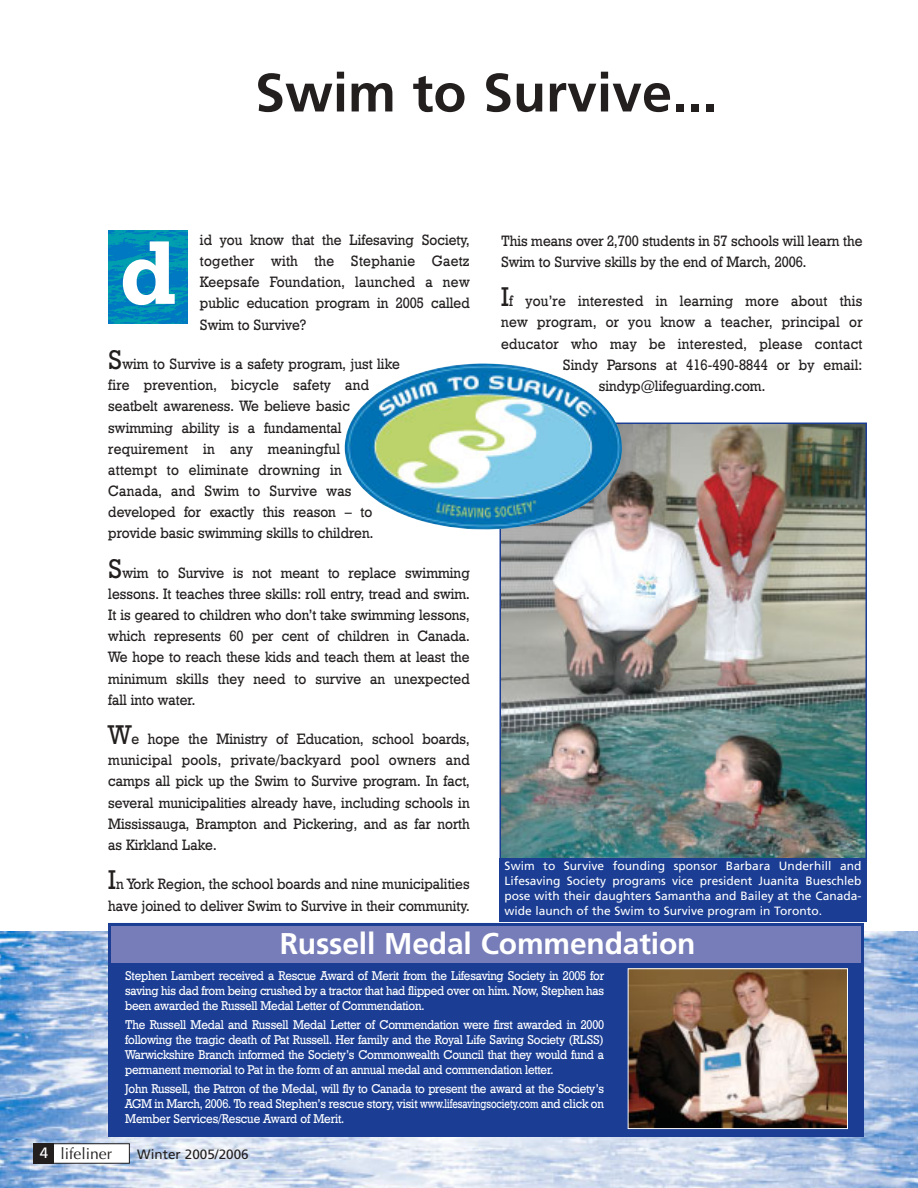
<style>
.page{position:relative;width:918px;height:1188px;background:#fff}
.page>*{position:absolute;margin:0;border:0;box-sizing:border-box;transform-origin:0 0}
.t1{font:90px "Geometric Slab 712 BT Bold A";color:#fff}
.t2{font:700 54px "Frutiger";color:#231f1f}
.t3{font:700 30px "Frutiger";letter-spacing:-.005em;color:#fff}
.t4{font:15.75px "Optima";color:#231f1f}
.t5{font:15px/21.1px "Geometric Slab 712 BT Medium A";color:#231f1f;scale:.95 1}
.t6{font:15px "Geometric Slab 712 BT Medium A";letter-spacing:.02em;color:#231f1f;scale:.95 1}
.t7{font:13.5px "Frutiger";color:#231f1f}
.t8{font:12.75px/15px "Geometric Slab 712 BT Medium A";letter-spacing:-.02em;color:#fff;text-align:justify;scale:.95 1}
.t9{font:12px/15px "Frutiger";color:#fff;text-align:justify}
.s1{font-size:27px}
.s2{font-family:"Frutiger";font-size:15px;color:#fff}
</style>
<div class="page">
<img style="left:503px;top:426px;width:361px;height:432px">
<img style="left:0;top:932px;width:918px;height:256px">
<div style="left:34px;top:1144px;width:95px;height:19px;background:#fff"></div>
<div style="left:34px;top:1143px;width:96px;height:21px;border:1px solid #231f1f"></div>
<div style="left:34px;top:1143px;width:20px;height:21px;background:#231f1f"></div>
<img style="left:108px;top:231px;width:80px;height:93px">
<img style="left:345px;top:363px;width:278px;height:167px">
<div style="left:108px;top:923px;width:756px;height:214px;background:#1b3e94"></div>
<div style="left:108px;top:923px;width:756px;height:39px;background:#777db9"></div>
<div style="left:108px;top:923px;width:756px;height:98px;border:3px solid #1b3e94"></div>
<img style="left:630px;top:970px;width:216px;height:157px">
<div style="left:628px;top:968px;width:220px;height:161px;border:1px solid #fff"></div>
<div style="left:500px;top:858px;width:367px;height:63px;background:#1b3e94"></div>
<h2 class="t2" style="left:255px;top:71px;width:464px">Swim to Survive...</h2>
<p class="t5" style="left:200px;top:230px;width:285px;text-align:justify">id you know that the Lifesaving Society, together with the Stephanie Gaetz Keepsafe Foundation, launched a new public education program in 2005 called Swim to Survive?</p>
<p class="t5" style="left:108px;top:355px;width:308px"><span class="s1">S</span>wim to Survive is a safety program, just like fire prevention, bicycle safety and seatbelt awareness. We believe basic swimming ability is a fundamental requirement in any meaningful<br>attempt to eliminate drowning in<br>Canada, and Swim to Survive was developed for exactly this reason – to provide basic swimming skills to children.</p>
<p class="t5" style="left:108px;top:563px;width:382px;text-align:justify"><span class="s1">S</span>wim to Survive is not meant to replace swimming lessons. It teaches three skills: roll entry, tread and swim.<br>It is geared to children who don’t take swimming lessons, which represents 60 per cent of children in Canada.<br>We hope to reach these kids and teach them at least the minimum skills they need to survive an unexpected fall into water.</p>
<p class="t5" style="left:108px;top:730px;width:382px;text-align:justify"><span class="s1">W</span>e hope the Ministry of Education, school boards, municipal pools, private/backyard pool owners and camps all pick up the Swim to Survive program. In fact, several municipalities already have, including schools in Mississauga, Brampton and Pickering, and as far north as Kirkland Lake.</p>
<p class="t5" style="left:108px;top:875px;width:382px"><span class="s1">I</span>n York Region, the school boards and nine municipalities have joined to deliver Swim to Survive in their community.</p>
<h1 class="t1" style="left:120px;top:241px;width:57px">d</h1>
<p class="t5" style="left:501px;top:231px;width:382px">This means over 2,700 students in 57 schools will learn the<br>Swim to Survive skills by the end of March, 2006.</p>
<p class="t6" style="left:501px;top:296px;width:382px"><span class="s1">I</span>f you’re interested in learning more about this</p>
<p class="t6" style="left:501px;top:317px;width:382px">new program, or you know a teacher, principal or</p>
<p class="t6" style="left:501px;top:338px;width:382px">educator who may be interested, please contact</p>
<p class="t5" style="left:563px;top:355px;width:317px">Sindy Parsons at 416-490-8844 or by email:</p>
<p class="t5" style="left:599px;top:376px;width:177px">sindyp@lifeguarding.com.</p>
<p class="t9" style="left:505px;top:860px;width:358px">Swim to Survive founding sponsor Barbara Underhill and Lifesaving Society programs vice president Juanita Bueschleb pose with their daughters Samantha and Bailey at the Canada&shy;wide launch of the Swim to Survive program in Toronto.</p>
<h3 class="t3" style="left:280px;top:931px;width:417px">Russell Medal Commendation</h3>
<p class="t8" style="left:125px;top:970px;width:506px">Stephen Lambert received a Rescue Award of Merit from the Lifesaving Society in 2005 for saving his dad from being crushed by a tractor that had flipped over on him. Now, Stephen has been awarded the Russell Medal Letter of Commendation.</p>
<p class="t8" style="left:125px;top:1018px;width:506px">The Russell Medal and Russell Medal Letter of Commendation were first awarded in 2000 following the tragic death of Pat Russell. Her family and the Royal Life Saving Society (RLSS)<br>Warwickshire Branch informed the Society’s Commonwealth Council that they would fund a permanent memorial to Pat in the form of an annual medal and commendation letter.</p>
<p class="t8" style="left:125px;top:1082px;width:506px">John Russell, the Patron of the Medal, will fly to Canada to present the award at the Society’s AGM in March, 2006. To read Stephen’s rescue story, visit www.lifesavingsociety.com and click on Member Services/Rescue Award of Merit.</p>
<p class="t4" style="left:40px;top:1147px;width:74px"><span class="s2">4</span> lifeliner</p>
<p class="t7" style="left:137px;top:1149px;width:113px">Winter 2005/2006</p>
</div>
